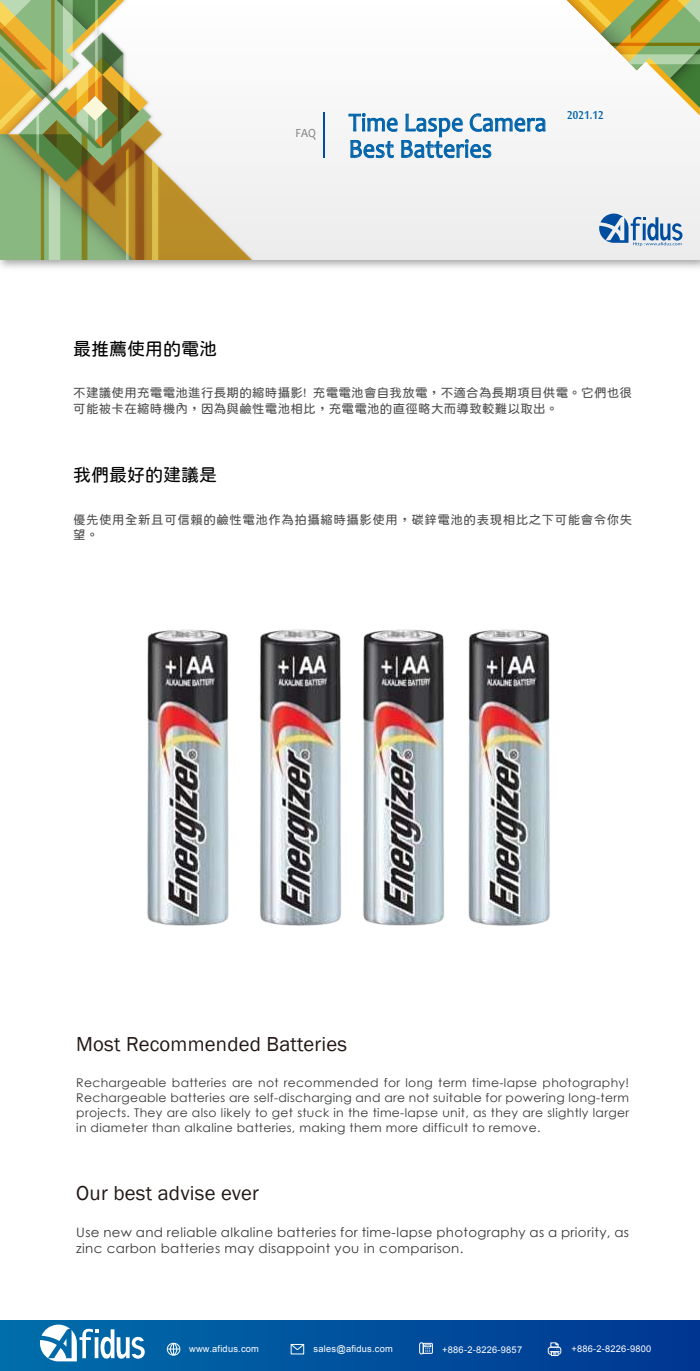
<style>
.page{position:relative;width:700px;height:1371px;background:#fff}
.page>*{position:absolute;margin:0;border:0;box-sizing:border-box;transform-origin:0 0}
.t1{font:26.4px/26.4px "Candara";letter-spacing:.01em;color:#0063aa;text-align:center;scale:.9 1}
.t2{font:20.8px "Franklin Gothic";letter-spacing:.01em;color:#231815}
.t3{font:18px "jf openhuninn 1.0";color:#000}
.t4{font:17.6px "Mool Boran";letter-spacing:.01em;color:#0063aa;scale:.9 1}
.t5{font:13px/16px "Century Gothic";letter-spacing:.025em;color:#373838}
.t6{font:12.5px/16px "jf openhuninn 1.0";letter-spacing:.025em;color:#4c4c4c}
.t7{font:12.5px/15px "jf openhuninn 1.0";letter-spacing:.045em;color:#4c4c4c}
.t8{font:12px/15px "Century Gothic";letter-spacing:.025em;color:#373838;text-align:justify}
.t9{font:9.3px "Arial";letter-spacing:.025em;color:#fff}
</style>
<div class="page">
<div style="left:0;top:0;width:700px;height:260px;background:#f4f4f4"></div>
<svg style="left:599px;top:214px;width:83px;height:32px"></svg>
<svg style="left:0;top:0;width:253px;height:260px"></svg>
<svg style="left:566px;top:0;width:134px;height:116px"></svg>
<svg style="left:348px;top:113px;width:198px;height:45px"></svg>
<hr style="left:323px;top:112px;width:1px;height:45px;background:#004da0">
<div style="left:0;top:1320px;width:700px;height:51px;background:linear-gradient(to right,#006eaa,#003691)"></div>
<svg style="left:40px;top:1324px;width:105px;height:37px"></svg>
<div style="left:167px;top:1343px;width:13px;height:12px;border:1px solid #fff;border-radius:50%"></div>
<svg style="left:168px;top:1342px;width:12px;height:14px"></svg>
<svg style="left:290px;top:1343px;width:15px;height:7px"></svg>
<svg style="left:423px;top:1342px;width:10px;height:12px"></svg>
<div style="left:419px;top:1342px;width:5px;height:12px;border:1px solid #fff;border-radius:2px"></div>
<svg style="left:548px;top:1342px;width:14px;height:14px"></svg>
<img style="left:147px;top:629px;width:403px;height:297px">
<h1 class="t1" style="left:296px;top:109px;width:280px"><sub>FAQ</sub> Time Laspe Camera<br>Best Batteries</h1>
<h3 class="t4" style="left:567px;top:102px;width:42px">2021.12</h3>
<h3 class="t3" style="left:73px;top:337px;width:146px">最推薦使用的電池</h3>
<p class="t6" style="left:73px;top:385px;width:560px">不建議使用充電電池進行長期的縮時攝影! 充電電池會自我放電，不適合為長期項目供電。它們也很可能被卡在縮時機內，因為與鹼性電池相比，充電電池的直徑略大而導致較難以取出。</p>
<h3 class="t3" style="left:73px;top:463px;width:146px">我們最好的建議是</h3>
<p class="t7" style="left:73px;top:512px;width:561px">優先使用全新且可信賴的鹼性電池作為拍攝縮時攝影使用，碳鋅電池的表現相比之下可能會令你失望。</p>
<h2 class="t2" style="left:76px;top:1031px;width:272px">Most Recommended Batteries</h2>
<p class="t8" style="left:76px;top:1074px;width:554px">Rechargeable batteries are not recommended for long term time-lapse photography!<br>Rechargeable batteries are self-discharging and are not suitable for powering long-term projects. They are also likely to get stuck in the time-lapse unit, as they are slightly larger in diameter than alkaline batteries, making them more difficult to remove.</p>
<h2 class="t2" style="left:76px;top:1180px;width:184px">Our best advise ever</h2>
<p class="t5" style="left:76px;top:1223px;width:554px">Use new and reliable alkaline batteries for time-lapse photography as a priority, as zinc carbon batteries may disappoint you in comparison.</p>
<p class="t9" style="left:189px;top:1342px;width:71px">www.afidus.com</p>
<p class="t9" style="left:314px;top:1342px;width:81px">sales@afidus.com</p>
<p class="t9" style="left:442px;top:1343px;width:81px">+886-2-8226-9857</p>
<p class="t9" style="left:571px;top:1342px;width:81px">+886-2-8226-9800</p>
</div>
